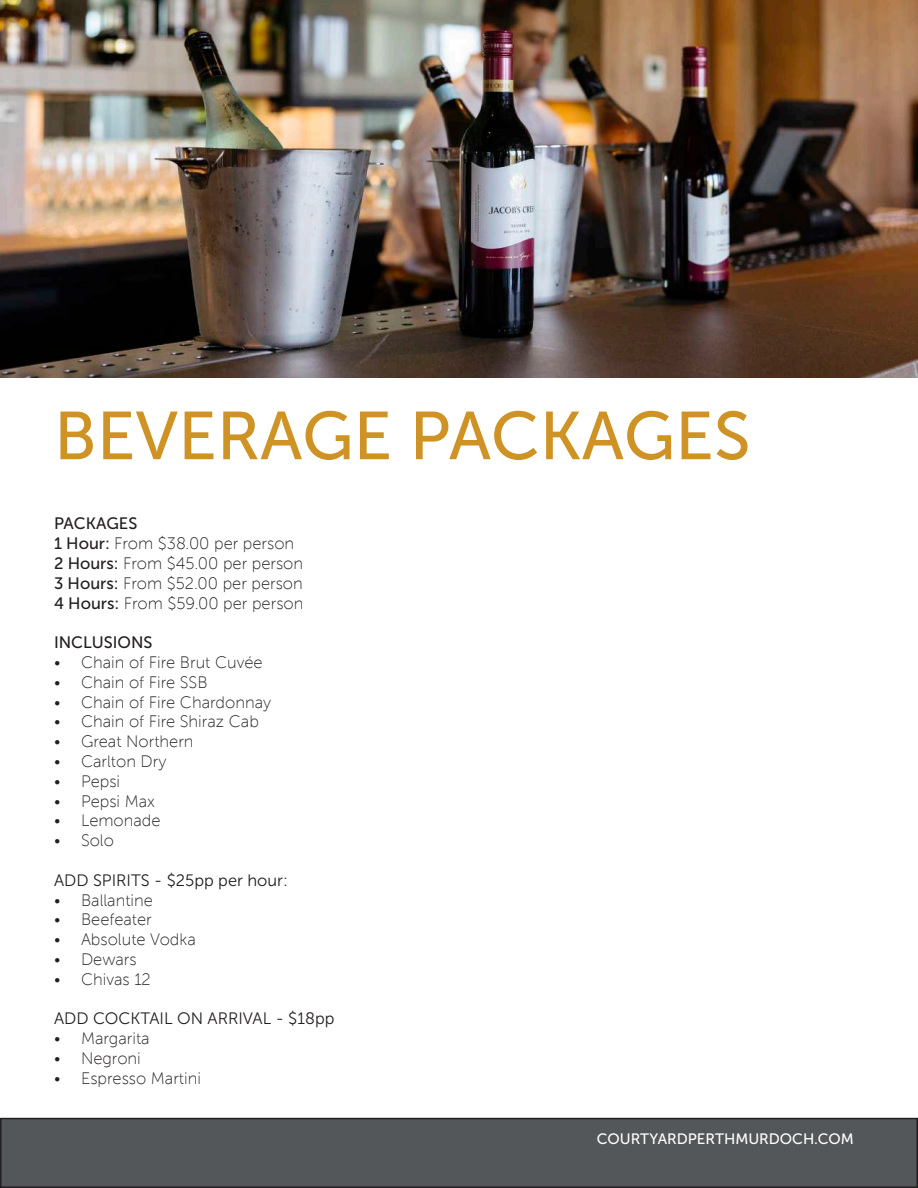
<style>
.page{position:relative;width:918px;height:1188px;background:#fff}
.page>*{position:absolute;margin:0;border:0;box-sizing:border-box;transform-origin:0 0}
.t1{font:67.5px "Museo Sans 500";color:#cf9325}
.t2{font:16.5px/19.8px "Museo Sans 100";color:#231f20}
.t3{font:16.5px "Museo Sans 300";color:#231f20}
.t4{font:16.5px "Museo Sans 500";color:#231f20}
.t5{font:15px "Museo Sans 500";color:#fff}
.s1{font-family:"Museo Sans 500"}
</style>
<div class="page">
<div style="left:1px;top:1119px;width:916px;height:68px;background:#545759"></div>
<div style="left:0;top:1118px;width:918px;height:70px;border:2px solid #231f20"></div>
<img style="left:0;top:0;width:918px;height:378px">
<h1 class="t1" style="left:54px;top:399px;width:698px">BEVERAGE PACKAGES</h1>
<p class="t4" style="left:54px;top:515px;width:85px">PACKAGES</p>
<p class="t2" style="left:54px;top:534px;width:251px"><span class="s1">1 Hour:</span> From $38.00 per person<br><span class="s1">2 Hours:</span> From $45.00 per person<br><span class="s1">3 Hours:</span> From $52.00 per person<br><span class="s1">4 Hours:</span> From $59.00 per person</p>
<p class="t4" style="left:54px;top:634px;width:100px">INCLUSIONS</p>
<p class="t2" style="left:54px;top:653px;width:210px">• Chain of Fire Brut Cuvée</p>
<p class="t2" style="left:54px;top:672px;width:155px">• Chain of Fire SSB</p>
<p class="t2" style="left:54px;top:692px;width:219px">• Chain of Fire Chardonnay</p>
<p class="t2" style="left:54px;top:712px;width:206px">• Chain of Fire Shiraz Cab</p>
<p class="t2" style="left:54px;top:732px;width:141px">• Great Northern</p>
<p class="t2" style="left:54px;top:752px;width:114px">• Carlton Dry</p>
<p class="t2" style="left:54px;top:771px;width:68px">• Pepsi</p>
<p class="t2" style="left:54px;top:791px;width:103px">• Pepsi Max</p>
<p class="t2" style="left:54px;top:811px;width:108px">• Lemonade</p>
<p class="t2" style="left:54px;top:831px;width:61px">• Solo</p>
<p class="t3" style="left:54px;top:871px;width:235px">ADD SPIRITS - $25pp per hour:</p>
<p class="t2" style="left:54px;top:890px;width:100px">• Ballantine</p>
<p class="t2" style="left:54px;top:910px;width:99px">• Beefeater</p>
<p class="t2" style="left:54px;top:930px;width:143px">• Absolute Vodka</p>
<p class="t2" style="left:54px;top:950px;width:84px">• Dewars</p>
<p class="t2" style="left:54px;top:969px;width:98px">• Chivas 12</p>
<p class="t3" style="left:54px;top:1010px;width:282px">ADD COCKTAIL ON ARRIVAL - $18pp</p>
<p class="t2" style="left:54px;top:1029px;width:97px">• Margarita</p>
<p class="t2" style="left:54px;top:1049px;width:88px">• Negroni</p>
<p class="t2" style="left:54px;top:1068px;width:148px">• Espresso Martini</p>
<p class="t5" style="left:597px;top:1130px;width:259px">COURTYARDPERTHMURDOCH.COM</p>
</div>
